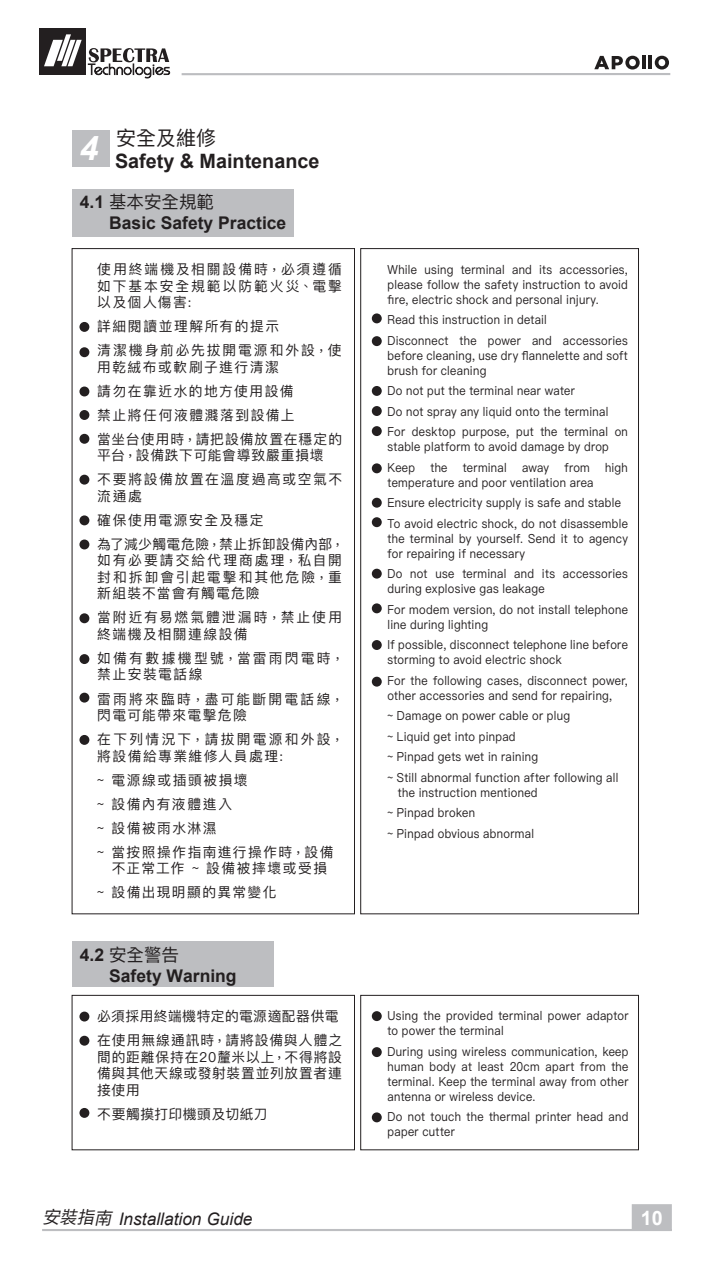
<style>
.page{position:relative;width:709px;height:1276px;background:#fff}
.page>*{position:absolute;margin:0;border:0;box-sizing:border-box;transform-origin:0 0}
.t1{font:20px "Ping Fang TC";color:#231f20}
.t2{font:700 19.75px "Arial";color:#231f20}
.t3{font:700 19.75px "Arial";color:#fff}
.t4{font:700 17.5px "Arial";color:#231f20}
.t5{font:17.5px "Ping Fang TC";color:#231f20}
.t6{font:italic 17.25px "Arial";color:#231f20}
.t7{font:13.75px/24px "Ping Fang TC";letter-spacing:.105em;color:#231f20}
.t8{font:13.75px/24px "Ping Fang TC";letter-spacing:.05em;color:#231f20}
.t9{font:13.75px/24px "Ping Fang TC";letter-spacing:.045em;color:#231f20}
.t10{font:13.75px/16.5px "Ping Fang TC";letter-spacing:.135em;color:#231f20}
.t11{font:13.75px/24px "Ping Fang TC";letter-spacing:.125em;color:#231f20}
.t12{font:13.75px/16.5px "Ping Fang TC";letter-spacing:.145em;color:#231f20}
.t13{font:13.75px/16.5px "Ping Fang TC";letter-spacing:.16em;color:#231f20}
.t14{font:13.75px "Ping Fang TC";letter-spacing:.04em;color:#231f20}
.t15{font:12.5px/15px "Ping Fang TC";letter-spacing:.025em;color:#231f20;scale:.9 1}
.s1{font-family:"Arial";font-weight:700;font-style:italic;font-size:34px;color:#fff}
.s2{font-family:"Arial";font-weight:700}
.s3{font-family:"Ping Fang TC"}
</style>
<div class="page">
<svg style="left:39px;top:28px;width:1px;height:47px"></svg>
<div style="left:40px;top:28px;width:46px;height:47px;background:#231f20"></div>
<svg style="left:88px;top:48px;width:82px;height:31px"></svg>
<svg style="left:44px;top:34px;width:38px;height:32px"></svg>
<hr style="left:182px;top:73px;width:488px;height:2px;background:#bcbdc0">
<hr style="left:42px;top:1229px;width:630px;height:2px;background:#bdbec1">
<div style="left:631px;top:1204px;width:41px;height:26px;background:#bdbec1;border:2px solid #bdbec1"></div>
<div style="left:72px;top:189px;width:222px;height:47px;background:#bdbec1"></div>
<div style="left:72px;top:130px;width:37px;height:37px;background:#bdbec1"></div>
<div style="left:79px;top:322px;width:10px;height:10px;background:#231f20;border-radius:50%"></div>
<div style="left:79px;top:347px;width:10px;height:10px;background:#231f20;border-radius:50%"></div>
<div style="left:79px;top:386px;width:10px;height:10px;background:#231f20;border-radius:50%"></div>
<div style="left:79px;top:434px;width:10px;height:10px;background:#231f20;border-radius:50%"></div>
<div style="left:79px;top:410px;width:10px;height:10px;background:#231f20;border-radius:50%"></div>
<div style="left:79px;top:475px;width:10px;height:9px;background:#231f20;border-radius:50%"></div>
<div style="left:79px;top:515px;width:10px;height:10px;background:#231f20;border-radius:50%"></div>
<div style="left:79px;top:539px;width:10px;height:10px;background:#231f20;border-radius:50%"></div>
<div style="left:79px;top:654px;width:10px;height:10px;background:#231f20;border-radius:50%"></div>
<div style="left:79px;top:692px;width:10px;height:10px;background:#231f20;border-radius:50%"></div>
<div style="left:79px;top:735px;width:10px;height:10px;background:#231f20;border-radius:50%"></div>
<div style="left:79px;top:613px;width:10px;height:10px;background:#231f20;border-radius:50%"></div>
<div style="left:372px;top:313px;width:10px;height:10px;background:#231f20;border-radius:50%"></div>
<div style="left:372px;top:336px;width:10px;height:10px;background:#231f20;border-radius:50%"></div>
<div style="left:372px;top:386px;width:10px;height:10px;background:#231f20;border-radius:50%"></div>
<div style="left:372px;top:406px;width:10px;height:10px;background:#231f20;border-radius:50%"></div>
<div style="left:372px;top:426px;width:10px;height:10px;background:#231f20;border-radius:50%"></div>
<div style="left:372px;top:463px;width:10px;height:10px;background:#231f20;border-radius:50%"></div>
<div style="left:372px;top:498px;width:10px;height:10px;background:#231f20;border-radius:50%"></div>
<div style="left:372px;top:517px;width:10px;height:10px;background:#231f20;border-radius:50%"></div>
<div style="left:372px;top:569px;width:10px;height:9px;background:#231f20;border-radius:50%"></div>
<div style="left:372px;top:603px;width:10px;height:10px;background:#231f20;border-radius:50%"></div>
<div style="left:372px;top:640px;width:10px;height:10px;background:#231f20;border-radius:50%"></div>
<div style="left:372px;top:676px;width:10px;height:10px;background:#231f20;border-radius:50%"></div>
<div style="left:72px;top:248px;width:283px;height:666px;border:1px solid #231f20"></div>
<div style="left:360px;top:248px;width:279px;height:666px;border:1px solid #231f20"></div>
<div style="left:72px;top:941px;width:202px;height:45px;background:#bdbec1"></div>
<div style="left:79px;top:1011px;width:10px;height:10px;background:#231f20;border-radius:50%"></div>
<div style="left:79px;top:1035px;width:10px;height:10px;background:#231f20;border-radius:50%"></div>
<div style="left:79px;top:1108px;width:10px;height:10px;background:#231f20;border-radius:50%"></div>
<div style="left:372px;top:1011px;width:10px;height:10px;background:#231f20;border-radius:50%"></div>
<div style="left:372px;top:1047px;width:10px;height:10px;background:#231f20;border-radius:50%"></div>
<div style="left:372px;top:1112px;width:10px;height:10px;background:#231f20;border-radius:50%"></div>
<div style="left:72px;top:995px;width:283px;height:155px;border:1px solid #231f20"></div>
<div style="left:360px;top:995px;width:279px;height:155px;border:1px solid #231f20"></div>
<svg style="left:594px;top:56px;width:45px;height:13px"></svg>
<hr style="left:642px;top:55px;width:4px;height:14px;background:#211e1e">
<hr style="left:648px;top:55px;width:4px;height:14px;background:#211e1e">
<svg style="left:654px;top:56px;width:15px;height:13px"></svg>
<h1 class="t1" style="left:80px;top:126px;width:138px"><span class="s1">4</span> 安全及維修</h1>
<h2 class="t2" style="left:115px;top:148px;width:206px">Safety &amp; Maintenance</h2>
<h3 class="t5" style="left:80px;top:191px;width:136px"><span class="s2">4.1</span> 基本安全規範</h3>
<h3 class="t4" style="left:109px;top:212px;width:179px">Basic Safety Practice</h3>
<p class="t7" style="left:97px;top:261px;width:246px;line-height:16.5px;text-align:justify">使用終端機及相關設備時，必須遵循如下基本安全規範以防範火災、電擊以及個人傷害:</p>
<p class="t11" style="left:97px;top:314px;width:246px">詳細閱讀並理解所有的提示<br>清潔機身前必先拔開電源和外設，使</p>
<p class="t7" style="left:97px;top:355px;width:246px">用乾絨布或軟刷子進行清潔<br>請勿在靠近水的地方使用設備<br>禁止將任何液體濺落到設備上<br>當坐台使用時，請把設備放置在穩定的</p>
<p class="t7" style="left:97px;top:443px;width:246px">平台，設備跌下可能會導致嚴重損壞<br>不要將設備放置在溫度過高或空氣不</p>
<p class="t9" style="left:97px;top:484px;width:249px">流通處<br>確保使用電源安全及穩定<br>為了減少觸電危險，禁止拆卸設備內部，</p>
<p class="t7" style="left:97px;top:552px;width:246px;line-height:16.5px;text-align:justify">如有必要請交給代理商處理，私自開封和拆卸會引起電擊和其他危險，重新組裝不當會有觸電危險</p>
<p class="t7" style="left:97px;top:609px;width:246px;line-height:16.5px">當附近有易燃氣體泄漏時，禁止使用終端機及相關連線設備</p>
<p class="t13" style="left:97px;top:649px;width:249px">如備有數據機型號，當雷雨閃電時，禁止安裝電話線</p>
<p class="t12" style="left:97px;top:690px;width:248px">雷雨將來臨時，盡可能斷開電話線，閃電可能帶來電擊危險</p>
<p class="t10" style="left:97px;top:730px;width:248px">在下列情況下，請拔開電源和外設，將設備給專業維修人員處理:</p>
<p class="t7" style="left:97px;top:767px;width:238px">~ 電源線或插頭被損壞<br>~ 設備內有液體進入<br>~ 設備被雨水淋濕<br>~ 當按照操作指南進行操作時，設備</p>
<p class="t7" style="left:97px;top:856px;width:231px;text-indent:14px">不正常工作 ~ 設備被摔壞或受損~ 設備出現明顯的異常變化</p>
<h3 class="t5" style="left:80px;top:944px;width:101px"><span class="s2">4.2</span> 安全警告</h3>
<h3 class="t4" style="left:109px;top:964px;width:129px">Safety Warning</h3>
<p class="t8" style="left:97px;top:1004px;width:246px">必須採用終端機特定的電源適配器供電在使用無線通訊時，請將設備與人體之</p>
<p class="t7" style="left:97px;top:1048px;width:246px;line-height:16.5px;text-align:justify">間的距離保持在20釐米以上，不得將設備與其他天線或發射裝置並列放置者連接使用</p>
<p class="t14" style="left:97px;top:1105px;width:172px">不要觸摸打印機頭及切紙刀</p>
<p class="t15" style="left:387px;top:261px;width:268px;text-align:justify">While using terminal and its accessories, please follow the safety instruction to avoid fire, electric shock and personal injury.</p>
<p class="t15" style="left:387px;top:309px;width:268px;line-height:20.5px">Read this instruction in detail<br>Disconnect the power and accessories</p>
<p class="t15" style="left:387px;top:347px;width:268px">before cleaning, use dry flannelette and soft brush for cleaning</p>
<p class="t15" style="left:387px;top:380px;width:268px;line-height:20.5px">Do not put the terminal near water<br>Do not spray any liquid onto the terminal<br>For desktop purpose, put the terminal on</p>
<p class="t15" style="left:387px;top:436px;width:268px;line-height:20.5px">stable platform to avoid damage by drop<br>Keep the terminal away from high</p>
<p class="t15" style="left:387px;top:472px;width:268px;line-height:20.5px">temperature and poor ventilation area<br>Ensure electricity supply is safe and stable<br>To avoid electric shock, do not disassemble</p>
<p class="t15" style="left:387px;top:530px;width:268px">the terminal by yourself. Send it to agency for repairing if necessary</p>
<p class="t15" style="left:387px;top:566px;width:268px">Do not use terminal and its accessories during explosive gas leakage</p>
<p class="t15" style="left:387px;top:601px;width:268px">For modem version, do not install telephone line during lighting</p>
<p class="t15" style="left:387px;top:637px;width:268px">If possible, disconnect telephone line before storming to avoid electric shock</p>
<p class="t15" style="left:387px;top:672px;width:268px">For the following cases, disconnect power, other accessories and send for repairing,</p>
<p class="t15" style="left:387px;top:705px;width:258px;line-height:20.5px">~ Damage on power cable or plug<br>~ Liquid get into pinpad<br>~ Pinpad gets wet in raining<br>~ Still abnormal function after following all</p>
<p class="t15" style="left:387px;top:782px;width:168px;line-height:20.5px;text-indent:10px">the instruction mentioned ~ Pinpad broken<br>~ Pinpad obvious abnormal</p>
<p class="t15" style="left:387px;top:1008px;width:269px">Using the provided terminal power adaptor to power the terminal</p>
<p class="t15" style="left:387px;top:1043px;width:269px;text-align:justify">During using wireless communication, keep human body at least 20cm apart from the terminal. Keep the terminal away from other antenna or wireless device.</p>
<p class="t15" style="left:387px;top:1109px;width:269px">Do not touch the thermal printer head and paper cutter</p>
<h3 class="t6" style="left:42px;top:1208px;width:212px"><span class="s3">安裝指南</span> Installation Guide</h3>
<h2 class="t3" style="left:641px;top:1204px;width:23px">10</h2>
</div>
